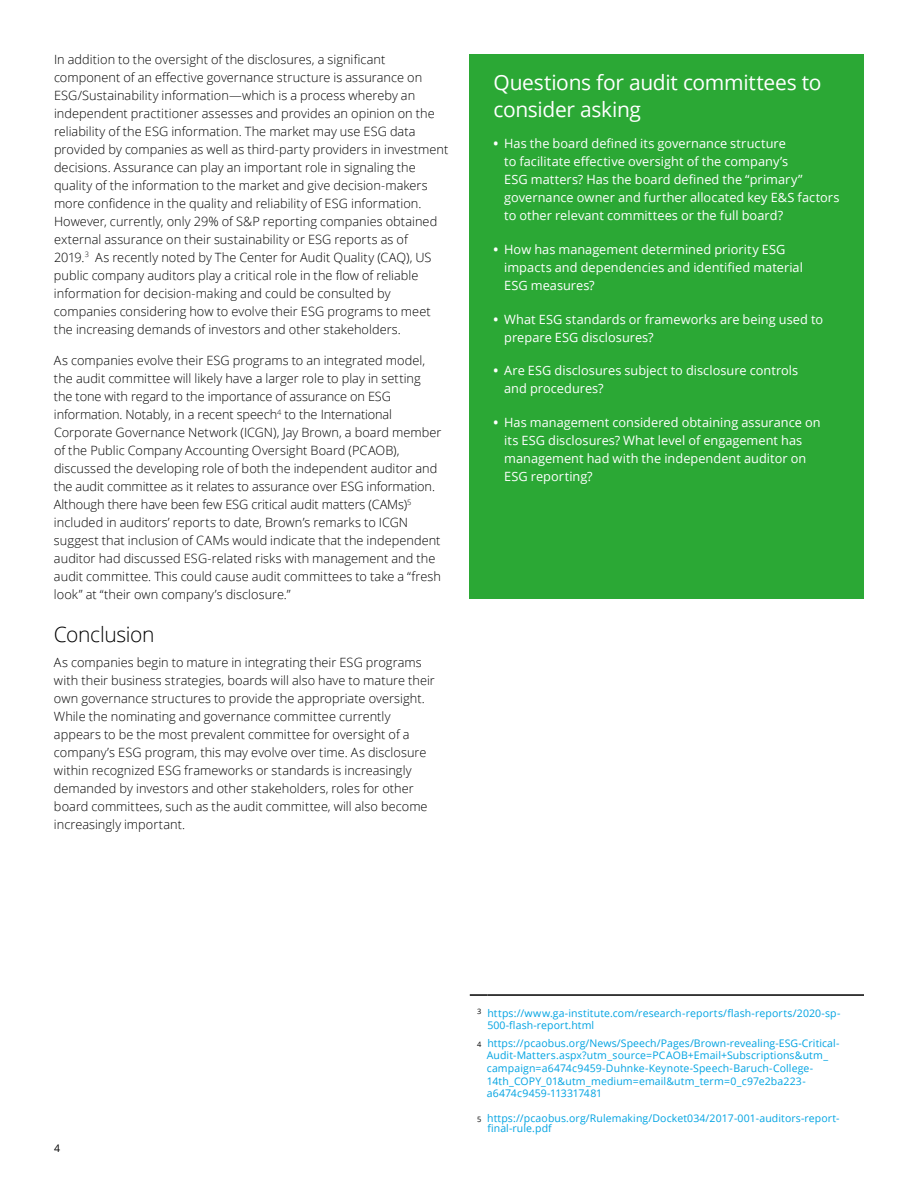
<style>
.page{position:relative;width:918px;height:1188px;background:#fff}
.page>*{position:absolute;margin:0;border:0;box-sizing:border-box;transform-origin:0 0}
.t1{font:21px/27px "Open Sans";letter-spacing:-.015em;color:#fff}
.t2{font:300 21px "Open Sans";letter-spacing:-.015em;color:#000}
.t3{font:300 12.75px/18px "Open Sans";letter-spacing:.005em;color:#000}
.t4{font:12.75px/18px "Open Sans";letter-spacing:.005em;color:#fff}
.t5{font:10.5px/12.6px "Open Sans";letter-spacing:.01em;color:#00a3e2}
.t6{font:10.5px "Open Sans";letter-spacing:.01em;color:#00a2e1}
.t7{font:10.5px "Open Sans";color:#000}
.s1{font-weight:700}
.s2{font-size:7.5px;color:#000}
</style>
<div class="page">
<div style="left:470px;top:54px;width:394px;height:544px;background:#2ba835"></div>
<svg style="left:470px;top:994px;width:17px;height:2px"></svg>
<hr style="left:487px;top:994px;width:377px;height:2px;background:#000">
<p class="t3" style="left:54px;top:50px;width:396px">In addition to the oversight of the disclosures, a significant component of an effective governance structure is assurance on ESG/Sustainability information—which is a process whereby an independent practitioner assesses and provides an opinion on the reliability of the ESG information. The market may use ESG data provided by companies as well as third-party providers in investment decisions. Assurance can play an important role in signaling the quality of the information to the market and give decision-makers more confidence in the quality and reliability of ESG information.<br>However, currently, only 29% of S&amp;P reporting companies obtained external assurance on their sustainability or ESG reports as of<br>2019.<sup>3</sup> As recently noted by The Center for Audit Quality (CAQ), US public company auditors play a critical role in the flow of reliable information for decision-making and could be consulted by companies considering how to evolve their ESG programs to meet the increasing demands of investors and other stakeholders.</p>
<p class="t3" style="left:54px;top:351px;width:389px">As companies evolve their ESG programs to an integrated model, the audit committee will likely have a larger role to play in setting the tone with regard to the importance of assurance on ESG information. Notably, in a recent speech<sup>4</sup> to the International Corporate Governance Network (ICGN), Jay Brown, a board member of the Public Company Accounting Oversight Board (PCAOB), discussed the developing role of both the independent auditor and the audit committee as it relates to assurance over ESG information.<br>Although there have been few ESG critical audit matters (CAMs)<sup>5 </sup>included in auditors’ reports to date, Brown’s remarks to ICGN suggest that inclusion of CAMs would indicate that the independent auditor had discussed ESG-related risks with management and the audit committee. This could cause audit committees to take a “fresh look” at “their own company’s disclosure.”</p>
<h1 class="t2" style="left:54px;top:620px;width:102px">Conclusion</h1>
<p class="t3" style="left:54px;top:653px;width:382px">As companies begin to mature in integrating their ESG programs with their business strategies, boards will also have to mature their own governance structures to provide the appropriate oversight.<br>While the nominating and governance committee currently appears to be the most prevalent committee for oversight of a company’s ESG program, this may evolve over time. As disclosure within recognized ESG frameworks or standards is increasingly demanded by investors and other stakeholders, roles for other board committees, such as the audit committee, will also become increasingly important.</p>
<h1 class="t1" style="left:494px;top:68px;width:329px">Questions for audit committees to consider asking</h1>
<p class="t4" style="left:504px;top:134px;width:337px;text-indent:-11px"><span class="s1">•</span> Has the board defined its governance structure<br>to facilitate effective oversight of the company’s<br>ESG matters? Has the board defined the “primary” governance owner and further allocated key E&amp;S factors to other relevant committees or the full board?</p>
<p class="t4" style="left:504px;top:240px;width:300px;text-indent:-11px"><span class="s1">•</span> How has management determined priority ESG impacts and dependencies and identified material<br>ESG measures?</p>
<p class="t4" style="left:504px;top:310px;width:321px;text-indent:-11px"><span class="s1">•</span> What ESG standards or frameworks are being used to prepare ESG disclosures?</p>
<p class="t4" style="left:504px;top:361px;width:296px;text-indent:-11px"><span class="s1">•</span> Are ESG disclosures subject to disclosure controls and procedures?</p>
<p class="t4" style="left:504px;top:413px;width:318px;text-indent:-11px"><span class="s1">•</span> Has management considered obtaining assurance on its ESG disclosures? What level of engagement has management had with the independent auditor on ESG reporting?</p>
<p class="t7" style="left:54px;top:1141px;width:8px">4</p>
<p class="t5" style="left:487px;top:1006px;width:355px;text-indent:-10px"><sup>3</sup> https://www.ga-institute.com/research-reports/flash-reports/2020-sp-<br>500-flash-report.html</p>
<p class="t6" style="left:477px;top:1036px;width:364px"><span class="s2">4</span> https://pcaobus.org/News/Speech/Pages/Brown-revealing-ESG-Critical-</p>
<p class="t5" style="left:487px;top:1049px;width:343px">Audit-Matters.aspx?utm_source=PCAOB+Email+Subscriptions&amp;utm_ campaign=a6474c9459-Duhnke-Keynote-Speech-Baruch-College-14th_COPY_01&amp;utm_medium=email&amp;utm_term=0_c97e2ba223- a6474c9459-113317481</p>
<p class="t5" style="left:487px;top:1113px;width:354px;line-height:10.1px;text-indent:-10px"><span class="s2">5</span> https://pcaobus.org/Rulemaking/Docket034/2017-001-auditors-report&shy;final-rule.pdf</p>
</div>
